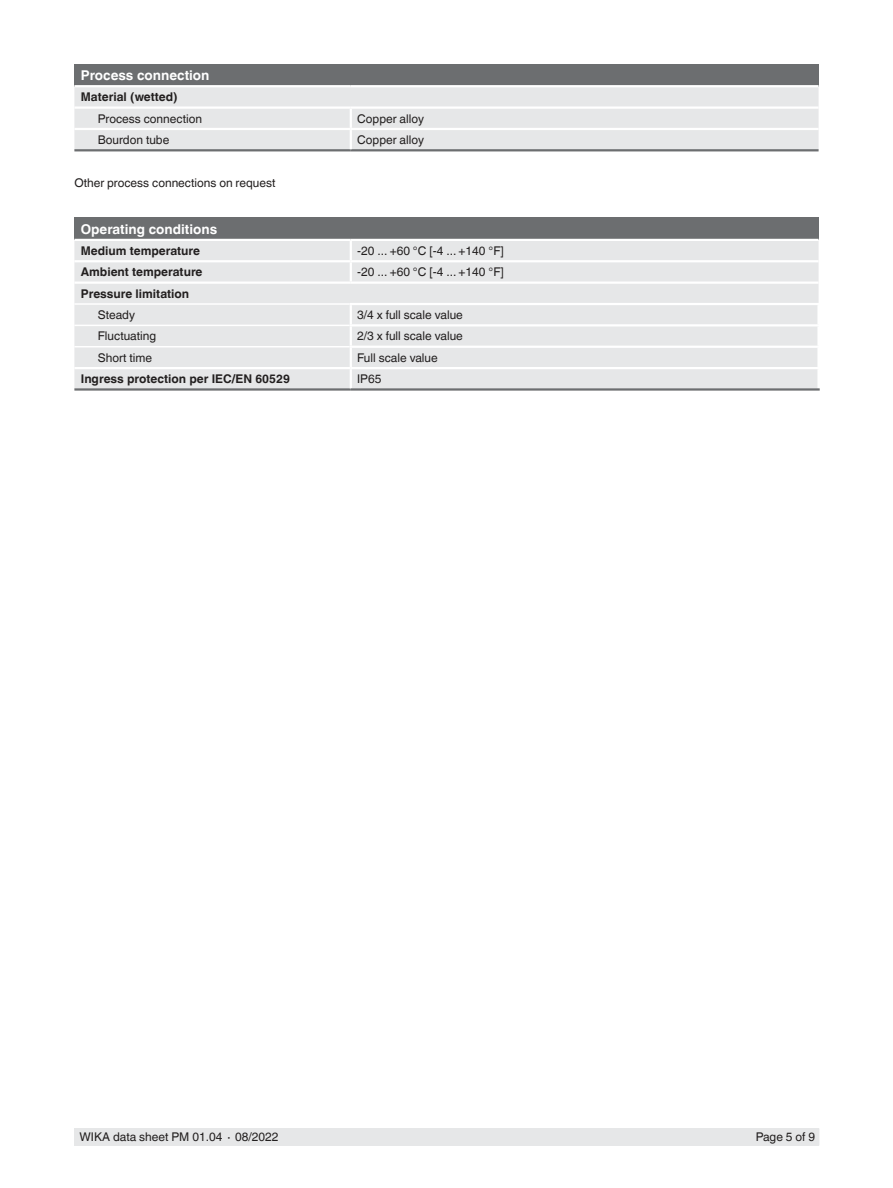
<style>
.page{position:relative;width:893px;height:1188px;background:#fff}
.page>*{position:absolute;margin:0;border:0;box-sizing:border-box;transform-origin:0 0}
.t1{font:700 13.5px "Helvetica World";color:#fff}
.t2{font:12px "Helvetica World";color:#221f1f}
.t3{font:700 12px "Helvetica World";color:#221f1f}
</style>
<div class="page">
<div style="left:75px;top:1128px;width:744px;height:17px;background:#e6e7e8"></div>
<div style="left:74px;top:64px;width:745px;height:22px;background:#6c6e70"></div>
<div style="left:74px;top:87px;width:745px;height:62px;background:#e6e7e8"></div>
<hr style="left:74px;top:85px;width:277px;height:2px;background:#fff">
<hr style="left:351px;top:85px;width:468px;height:2px;background:#fff">
<hr style="left:74px;top:149px;width:277px;height:2px;background:#6c6e70">
<hr style="left:351px;top:149px;width:468px;height:2px;background:#6c6e70">
<hr style="left:74px;top:106px;width:277px;height:3px;background:#fff">
<hr style="left:351px;top:106px;width:468px;height:3px;background:#fff">
<hr style="left:74px;top:128px;width:277px;height:2px;background:#fff">
<hr style="left:351px;top:128px;width:468px;height:2px;background:#fff">
<svg style="left:350px;top:109px;width:2px;height:40px"></svg>
<div style="left:74px;top:217px;width:745px;height:23px;background:#6c6e70"></div>
<div style="left:74px;top:241px;width:745px;height:147px;background:#e6e7e8"></div>
<hr style="left:74px;top:239px;width:277px;height:2px;background:#fff">
<hr style="left:351px;top:239px;width:468px;height:2px;background:#fff">
<svg style="left:350px;top:241px;width:2px;height:19px"></svg>
<hr style="left:350px;top:262px;width:2px;height:20px;background:#fff">
<hr style="left:74px;top:260px;width:277px;height:2px;background:#fff">
<hr style="left:351px;top:260px;width:468px;height:2px;background:#fff">
<hr style="left:817px;top:305px;width:3px;height:19px;background:#fff">
<hr style="left:350px;top:324px;width:470px;height:3px;background:#fff">
<hr style="left:350px;top:346px;width:470px;height:2px;background:#fff">
<hr style="left:817px;top:348px;width:3px;height:19px;background:#fff">
<hr style="left:74px;top:282px;width:277px;height:2px;background:#fff">
<hr style="left:351px;top:282px;width:468px;height:2px;background:#fff">
<hr style="left:350px;top:303px;width:470px;height:2px;background:#fff">
<hr style="left:74px;top:303px;width:276px;height:2px;background:#fff">
<hr style="left:74px;top:367px;width:277px;height:2px;background:#fff">
<hr style="left:74px;top:388px;width:277px;height:3px;background:#6c6e70">
<hr style="left:351px;top:367px;width:469px;height:2px;background:#fff">
<svg style="left:350px;top:305px;width:2px;height:83px"></svg>
<hr style="left:817px;top:369px;width:3px;height:19px;background:#fff">
<hr style="left:351px;top:388px;width:469px;height:3px;background:#6c6e70">
<hr style="left:817px;top:327px;width:3px;height:19px;background:#fff">
<hr style="left:74px;top:325px;width:276px;height:1px;background:#fff">
<hr style="left:74px;top:346px;width:276px;height:1px;background:#fff">
<p class="t1" style="left:81px;top:70px;width:130px">Process connection</p>
<p class="t3" style="left:81px;top:92px;width:98px">Material (wetted)</p>
<p class="t2" style="left:98px;top:114px;width:106px">Process connection</p>
<p class="t2" style="left:357px;top:114px;width:68px">Copper alloy</p>
<p class="t2" style="left:98px;top:135px;width:73px">Bourdon tube</p>
<p class="t2" style="left:357px;top:135px;width:68px">Copper alloy</p>
<p class="t2" style="left:74px;top:179px;width:202px">Other process connections on request</p>
<p class="t1" style="left:81px;top:224px;width:138px">Operating conditions</p>
<p class="t3" style="left:81px;top:246px;width:121px">Medium temperature</p>
<p class="t2" style="left:357px;top:244px;width:148px">-20 ... +60 °C [-4 ... +140 °F]</p>
<p class="t3" style="left:81px;top:267px;width:123px">Ambient temperature</p>
<p class="t2" style="left:357px;top:265px;width:148px">-20 ... +60 °C [-4 ... +140 °F]</p>
<p class="t3" style="left:81px;top:289px;width:110px">Pressure limitation</p>
<p class="t2" style="left:98px;top:310px;width:39px">Steady</p>
<p class="t2" style="left:357px;top:310px;width:107px">3/4 x full scale value</p>
<p class="t2" style="left:98px;top:332px;width:60px">Fluctuating</p>
<p class="t2" style="left:357px;top:332px;width:107px">2/3 x full scale value</p>
<p class="t2" style="left:98px;top:353px;width:56px">Short time</p>
<p class="t2" style="left:357px;top:353px;width:82px">Full scale value</p>
<p class="t3" style="left:81px;top:374px;width:211px">Ingress protection per IEC/EN 60529</p>
<p class="t2" style="left:357px;top:374px;width:26px">IP65</p>
<p class="t2" style="left:80px;top:1130px;width:201px">WIKA data sheet PM 01.04 ∙ 08/2022</p>
<p class="t2" style="left:756px;top:1132px;width:61px">Page 5 of 9</p>
</div>
